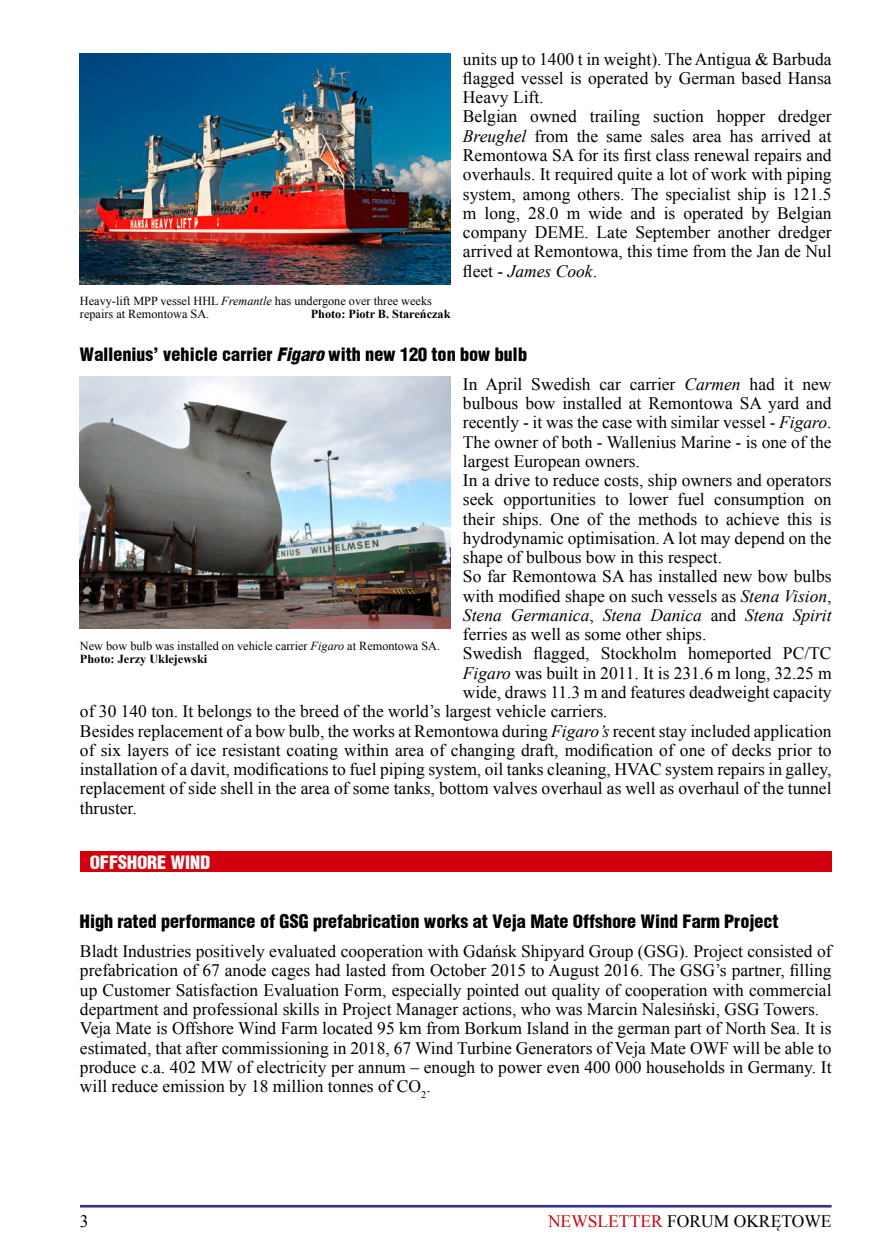
<style>
.page{position:relative;width:893px;height:1241px;background:#fff}
.page>*{position:absolute;margin:0;border:0;box-sizing:border-box;transform-origin:0 0}
.t1{font:18.38px "Switz Cond Blackpl";color:#000}
.t2{font:18.38px "Switz Cond Blackpl";color:#fff}
.t3{font:17.5px/19.2px "Times New Roman";color:#000}
.t4{font:italic 17.5px "Times New Roman";color:#000}
.t5{font:12.25px/13.1px "Times New Roman";color:#000}
.t6{font:700 12.25px "Times New Roman";color:#000}
.s1{font-style:italic}
.s2{font-style:normal}
.s3{font-weight:700}
.s4{color:#d1010e}
</style>
<div class="page">
<hr style="left:80px;top:1204px;width:752px;height:3px;background:#363294">
<div style="left:80px;top:851px;width:752px;height:20px;background:#d1010e"></div>
<img style="left:80px;top:53px;width:371px;height:231px">
<img style="left:80px;top:376px;width:371px;height:252px">
<p class="t5" style="left:80px;top:294px;width:353px">Heavy-lift MPP vessel HHL <span class="s1">Fremantle</span> has undergone over three weeks repairs at Remontowa SA.</p>
<p class="t6" style="left:311px;top:305px;width:141px">Photo: Piotr B. Stareńczak</p>
<p class="t3" style="left:463px;top:49px;width:370px">units up to 1400 t in weight). The Antigua &amp; Barbuda flagged vessel is operated by German based Hansa Heavy Lift.<br>Belgian owned trailing suction hopper dredger <span class="s1">Breughel</span> from the same sales area has arrived at Remontowa SA for its first class renewal repairs and overhauls. It required quite a lot of work with piping system, among others. The specialist ship is 121.5 m long, 28.0 m wide and is operated by Belgian company DEME. Late September another dredger arrived at Remontowa, this time from the Jan de Nul fleet - <span class="s1">James Cook</span>.</p>
<p class="t1" style="left:80px;top:342px;width:449px">Wallenius’ vehicle carrier <span class="s1">Figaro</span> with new 120 ton bow bulb</p>
<p class="t3" style="left:463px;top:374px;width:370px">In April Swedish car carrier <span class="s1">Carmen</span> had it new</p>
<p class="t3" style="left:463px;top:393px;width:370px">bulbous bow installed at Remontowa SA yard and</p>
<p class="t3" style="left:463px;top:412px;width:370px">recently - it was the case with similar vessel - <span class="s1">Figaro</span>.</p>
<p class="t3" style="left:463px;top:431px;width:370px">The owner of both - Wallenius Marine - is one of the</p>
<p class="t3" style="left:463px;top:451px;width:179px">largest European owners.</p>
<p class="t3" style="left:463px;top:470px;width:370px">In a drive to reduce costs, ship owners and operators</p>
<p class="t3" style="left:463px;top:489px;width:370px">seek opportunities to lower fuel consumption on</p>
<p class="t3" style="left:463px;top:508px;width:370px">their ships. One of the methods to achieve this is</p>
<p class="t3" style="left:463px;top:528px;width:370px">hydrodynamic optimisation. A lot may depend on the</p>
<p class="t3" style="left:463px;top:547px;width:261px">shape of bulbous bow in this respect.</p>
<p class="t3" style="left:463px;top:566px;width:370px">So far Remontowa SA has installed new bow bulbs</p>
<p class="t3" style="left:463px;top:585px;width:370px">with modified shape on such vessels as <span class="s1">Stena Vision</span>,</p>
<p class="t4" style="left:463px;top:603px;width:370px">Stena Germanica<span class="s2">,</span> Stena Danica <span class="s2">and</span> Stena Spirit</p>
<p class="t3" style="left:463px;top:624px;width:245px">ferries as well as some other ships.</p>
<p class="t3" style="left:463px;top:643px;width:370px">Swedish flagged, Stockholm homeported PC/TC</p>
<p class="t3" style="left:463px;top:662px;width:370px"><span class="s1">Figaro</span> was built in 2011. It is 231.6 m long, 32.25 m</p>
<p class="t3" style="left:463px;top:682px;width:370px">wide, draws 11.3 m and features deadweight capacity</p>
<p class="t3" style="left:80px;top:701px;width:529px">of 30 140 ton. It belongs to the breed of the world’s largest vehicle carriers.</p>
<p class="t3" style="left:80px;top:720px;width:753px">Besides replacement of a bow bulb, the works at Remontowa during <span class="s1">Figaro’s</span> recent stay included application</p>
<p class="t3" style="left:80px;top:739px;width:753px">of six layers of ice resistant coating within area of changing draft, modification of one of decks prior to</p>
<p class="t3" style="left:80px;top:759px;width:753px">installation of a davit, modifications to fuel piping system, oil tanks cleaning, HVAC system repairs in galley,</p>
<p class="t3" style="left:80px;top:778px;width:753px">replacement of side shell in the area of some tanks, bottom valves overhaul as well as overhaul of the tunnel</p>
<p class="t3" style="left:80px;top:797px;width:58px">thruster.</p>
<p class="t5" style="left:80px;top:638px;width:362px">New bow bulb was installed on vehicle carrier <span class="s1">Figaro</span> at Remontowa SA.<br><span class="s3">Photo: Jerzy Uklejewski</span></p>
<p class="t2" style="left:90px;top:849px;width:122px">OFFSHORE WIND</p>
<p class="t1" style="left:80px;top:909px;width:700px">High rated performance of GSG prefabrication works at Veja Mate Offshore Wind Farm Project</p>
<p class="t3" style="left:80px;top:941px;width:753px">Bladt Industries positively evaluated cooperation with Gdańsk Shipyard Group (GSG). Project consisted of prefabrication of 67 anode cages had lasted from October 2015 to August 2016. The GSG’s partner, filling up Customer Satisfaction Evaluation Form, especially pointed out quality of cooperation with commercial department and professional skills in Project Manager actions, who was Marcin Nalesiński, GSG Towers.<br>Veja Mate is Offshore Wind Farm located 95 km from Borkum Island in the german part of North Sea. It is estimated, that after commissioning in 2018, 67 Wind Turbine Generators of Veja Mate OWF will be able to produce c.a. 402 MW of electricity per annum – enough to power even 400 000 households in Germany. It will reduce emission by 18 million tonnes of CO<sub>2</sub>.</p>
<p class="t3" style="left:80px;top:1210px;width:10px">3</p>
<p class="t3" style="left:548px;top:1210px;width:285px"><span class="s4">NEWSLETTER</span> FORUM OKRĘTOWE</p>
</div>
